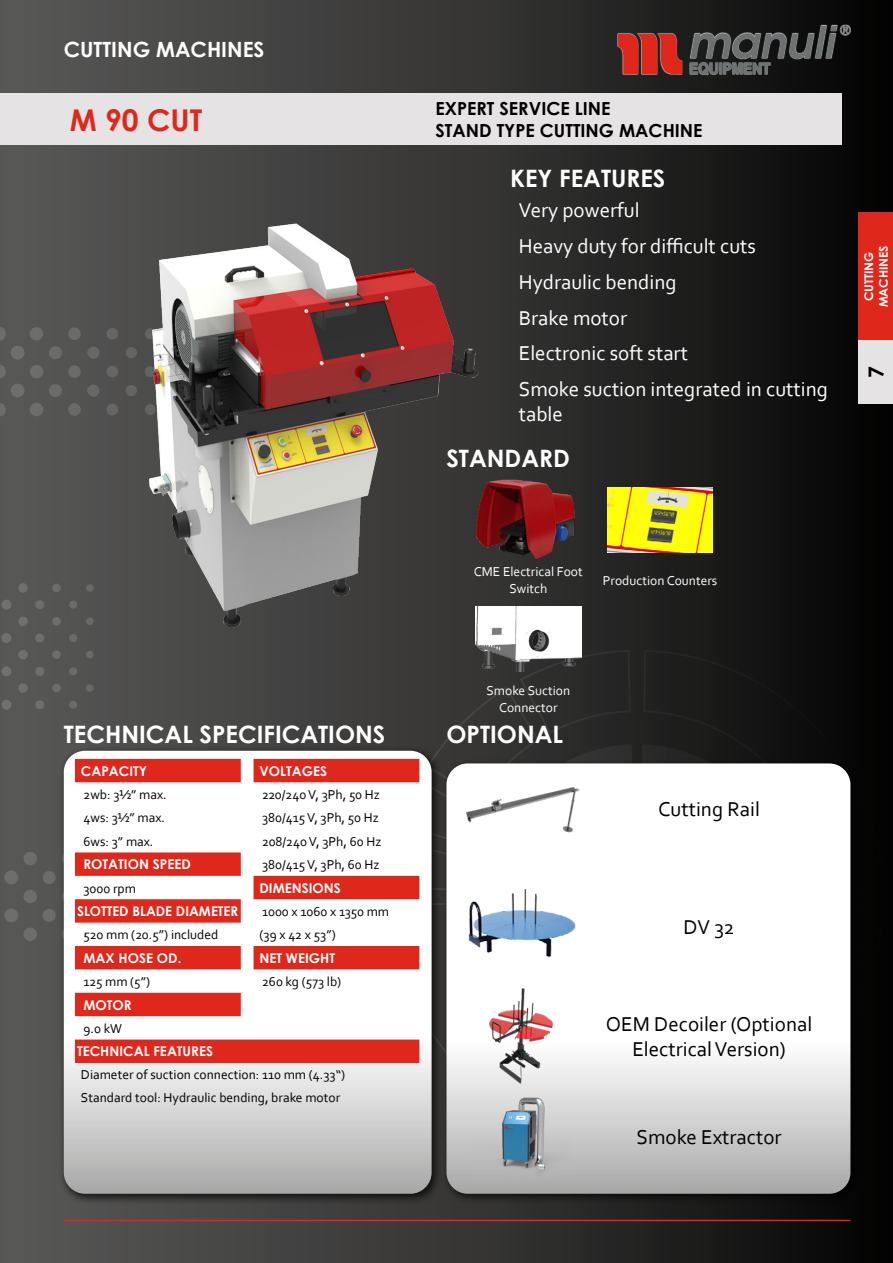
<style>
.page{position:relative;width:893px;height:1263px;background:#fff}
.page>*{position:absolute;margin:0;border:0;box-sizing:border-box;transform-origin:0 0}
.t1{font:700 30px "Century Gothic";color:#df271c}
.t2{font:700 24px "Century Gothic";color:#fff}
.t3{font:21px/35.8px "Corbel";color:#fff}
.t4{font:21px/25.2px "Corbel";color:#000;text-align:center}
.t5{font:700 21px "Century Gothic";color:#fff}
.t6{font:700 21px "Century Gothic";color:#000}
.t7{font:700 18px/21.6px "Century Gothic";color:#000}
.t8{font:13.5px/23.4px "Corbel";color:#000}
.t9{font:700 13.5px "Century Gothic";color:#fff}
.t10{font:13.5px/16.2px "Corbel";color:#fff;text-align:center}
.t11{font:700 12px/14.4px "Century Gothic";color:#fff;text-align:center}
</style>
<div class="page">
<div style="left:0;top:0;width:893px;height:1263px;background:linear-gradient(to right,#5d5d5c,#090909)"></div>
<svg style="left:1px;top:700px;width:10px;height:10px"></svg>
<svg style="left:1px;top:600px;width:10px;height:10px"></svg>
<svg style="left:1px;top:633px;width:10px;height:10px"></svg>
<svg style="left:1px;top:666px;width:10px;height:10px"></svg>
<svg style="left:18px;top:616px;width:10px;height:10px"></svg>
<svg style="left:18px;top:650px;width:10px;height:9px"></svg>
<svg style="left:18px;top:583px;width:10px;height:10px"></svg>
<svg style="left:18px;top:683px;width:10px;height:10px"></svg>
<svg style="left:35px;top:600px;width:9px;height:9px"></svg>
<svg style="left:35px;top:633px;width:9px;height:9px"></svg>
<svg style="left:35px;top:700px;width:9px;height:9px"></svg>
<svg style="left:35px;top:667px;width:9px;height:9px"></svg>
<svg style="left:52px;top:617px;width:9px;height:9px"></svg>
<svg style="left:52px;top:650px;width:9px;height:9px"></svg>
<svg style="left:52px;top:584px;width:9px;height:8px"></svg>
<svg style="left:52px;top:684px;width:9px;height:8px"></svg>
<svg style="left:69px;top:667px;width:8px;height:8px"></svg>
<svg style="left:69px;top:701px;width:8px;height:8px"></svg>
<svg style="left:69px;top:635px;width:8px;height:7px"></svg>
<svg style="left:86px;top:651px;width:8px;height:7px"></svg>
<svg style="left:86px;top:684px;width:8px;height:8px"></svg>
<svg style="left:4px;top:852px;width:33px;height:32px"></svg>
<svg style="left:4px;top:890px;width:33px;height:51px;background:#5c5c5b"></svg>
<svg style="left:43px;top:871px;width:13px;height:13px"></svg>
<svg style="left:43px;top:909px;width:13px;height:13px"></svg>
<svg style="left:0;top:402px;width:6px;height:15px"></svg>
<div style="left:11px;top:384px;width:14px;height:13px;background:#6e6e6d;border-radius:7px"></div>
<svg style="left:30px;top:403px;width:13px;height:13px"></svg>
<svg style="left:0;top:327px;width:43px;height:52px;background:#5b5b5a"></svg>
<svg style="left:49px;top:346px;width:13px;height:13px"></svg>
<svg style="left:49px;top:384px;width:13px;height:13px"></svg>
<svg style="left:643px;top:650px;width:241px;height:240px;background:#101010"></svg>
<svg style="left:641px;top:744px;width:148px;height:14px;background:#1b1b1a"></svg>
<div style="left:862px;top:901px;width:22px;height:243px;background:#050504"></div>
<svg style="left:390px;top:650px;width:242px;height:108px;background:#313130"></svg>
<hr style="left:64px;top:1220px;width:786px;height:1px;background:#df271c">
<div style="left:858px;top:340px;width:35px;height:64px;background:#e5e3e4"></div>
<div style="left:858px;top:213px;width:35px;height:127px;background:#df271c"></div>
<svg style="left:617px;top:25px;width:234px;height:51px"></svg>
<svg style="left:618px;top:33px;width:64px;height:41px;background:#b62d24"></svg>
<svg style="left:690px;top:25px;width:160px;height:50px;background:#393a3a"></svg>
<div style="left:0;top:94px;width:842px;height:51px;background:#e5e3e4"></div>
<img style="left:68px;top:165px;width:421px;height:470px">
<div style="left:58px;top:746px;width:385px;height:459px;background:#000;opacity:.75"></div>
<svg style="left:64px;top:751px;width:368px;height:443px"></svg>
<svg style="left:75px;top:759px;width:344px;height:304px"></svg>
<svg style="left:62px;top:852px;width:179px;height:117px"></svg>
<img style="left:476px;top:478px;width:104px;height:82px">
<img style="left:607px;top:487px;width:106px;height:65px">
<img style="left:476px;top:606px;width:105px;height:65px">
<div style="left:441px;top:758px;width:421px;height:447px;background:#000;opacity:.75"></div>
<svg style="left:446px;top:763px;width:404px;height:431px"></svg>
<img style="left:463px;top:780px;width:117px;height:63px">
<img style="left:466px;top:870px;width:111px;height:109px">
<img style="left:472px;top:986px;width:99px;height:100px">
<img style="left:470px;top:1091px;width:103px;height:89px">
<h3 class="t5" style="left:64px;top:33px;width:202px">CUTTING MACHINES</h3>
<h1 class="t1" style="left:70px;top:97px;width:134px">M 90 CUT</h1>
<h3 class="t7" style="left:435px;top:97px;width:269px">EXPERT SERVICE LINE<br>STAND TYPE CUTTING MACHINE</h3>
<h2 class="t2" style="left:510px;top:160px;width:157px">KEY FEATURES</h2>
<h3 class="t3" style="left:519px;top:192px;width:311px">Very powerful<br>Heavy duty for difficult cuts<br>Hydraulic bending<br>Brake motor<br>Electronic soft start<br>Smoke suction integrated in cutting</h3>
<h3 class="t3" style="left:519px;top:396px;width:46px">table</h3>
<h2 class="t2" style="left:446px;top:440px;width:125px">STANDARD</h2>
<p class="t11" style="left:861px;top:307px;width:63px;rotate:-90deg">CUTTING<br>MACHINES</p>
<h3 class="t6" style="left:860px;top:378px;width:13px;rotate:-90deg">7</h3>
<p class="t10" style="left:474px;top:563px;width:110px">CME Electrical Foot<br>Switch</p>
<p class="t10" style="left:603px;top:572px;width:116px">Production Counters</p>
<p class="t10" style="left:486px;top:682px;width:85px">Smoke Suction<br>Connector</p>
<h2 class="t2" style="left:64px;top:716px;width:323px">TECHNICAL SPECIFICATIONS</h2>
<h2 class="t2" style="left:446px;top:716px;width:118px">OPTIONAL</h2>
<p class="t9" style="left:81px;top:760px;width:68px">CAPACITY</p>
<p class="t9" style="left:259px;top:760px;width:69px">VOLTAGES</p>
<p class="t8" style="left:83px;top:782px;width:85px">2wb: 3½” max.</p>
<p class="t8" style="left:262px;top:782px;width:119px">220/240 V, 3Ph, 50 Hz</p>
<p class="t8" style="left:83px;top:806px;width:83px">4ws: 3½” max.</p>
<p class="t8" style="left:262px;top:806px;width:118px">380/415 V, 3Ph, 50 Hz</p>
<p class="t8" style="left:83px;top:829px;width:72px">6ws: 3” max.</p>
<p class="t8" style="left:262px;top:829px;width:121px">208/240 V, 3Ph, 60 Hz</p>
<p class="t9" style="left:83px;top:854px;width:109px">ROTATION SPEED</p>
<p class="t8" style="left:262px;top:853px;width:119px">380/415 V, 3Ph, 60 Hz</p>
<p class="t8" style="left:83px;top:876px;width:54px">3000 rpm</p>
<p class="t9" style="left:259px;top:877px;width:83px">DIMENSIONS</p>
<p class="t9" style="left:77px;top:901px;width:163px">SLOTTED BLADE DIAMETER</p>
<p class="t8" style="left:262px;top:899px;width:129px">1000 x 1060 x 1350 mm</p>
<p class="t8" style="left:83px;top:923px;width:137px">520 mm (20.5”) included</p>
<p class="t8" style="left:260px;top:922px;width:78px">(39 x 42 x 53”)</p>
<p class="t9" style="left:83px;top:947px;width:100px">MAX HOSE OD.</p>
<p class="t9" style="left:259px;top:947px;width:77px">NET WEIGHT</p>
<p class="t8" style="left:83px;top:969px;width:68px">125 mm (5”)</p>
<p class="t8" style="left:262px;top:969px;width:81px">260 kg (573 lb)</p>
<p class="t9" style="left:83px;top:994px;width:50px">MOTOR</p>
<p class="t8" style="left:83px;top:1016px;width:40px">9.0 kW</p>
<p class="t9" style="left:77px;top:1041px;width:138px">TECHNICAL FEATURES</p>
<p class="t8" style="left:81px;top:1062px;width:266px">Diameter of suction connection: 110 mm (4.33“)<br>Standard tool: Hydraulic bending, brake motor</p>
<h3 class="t4" style="left:658px;top:796px;width:103px">Cutting Rail</h3>
<h3 class="t4" style="left:683px;top:914px;width:53px">DV 32</h3>
<h3 class="t4" style="left:606px;top:1011px;width:208px">OEM Decoiler (Optional<br>Electrical Version)</h3>
<h3 class="t4" style="left:636px;top:1123px;width:147px">Smoke Extractor</h3>
</div>
